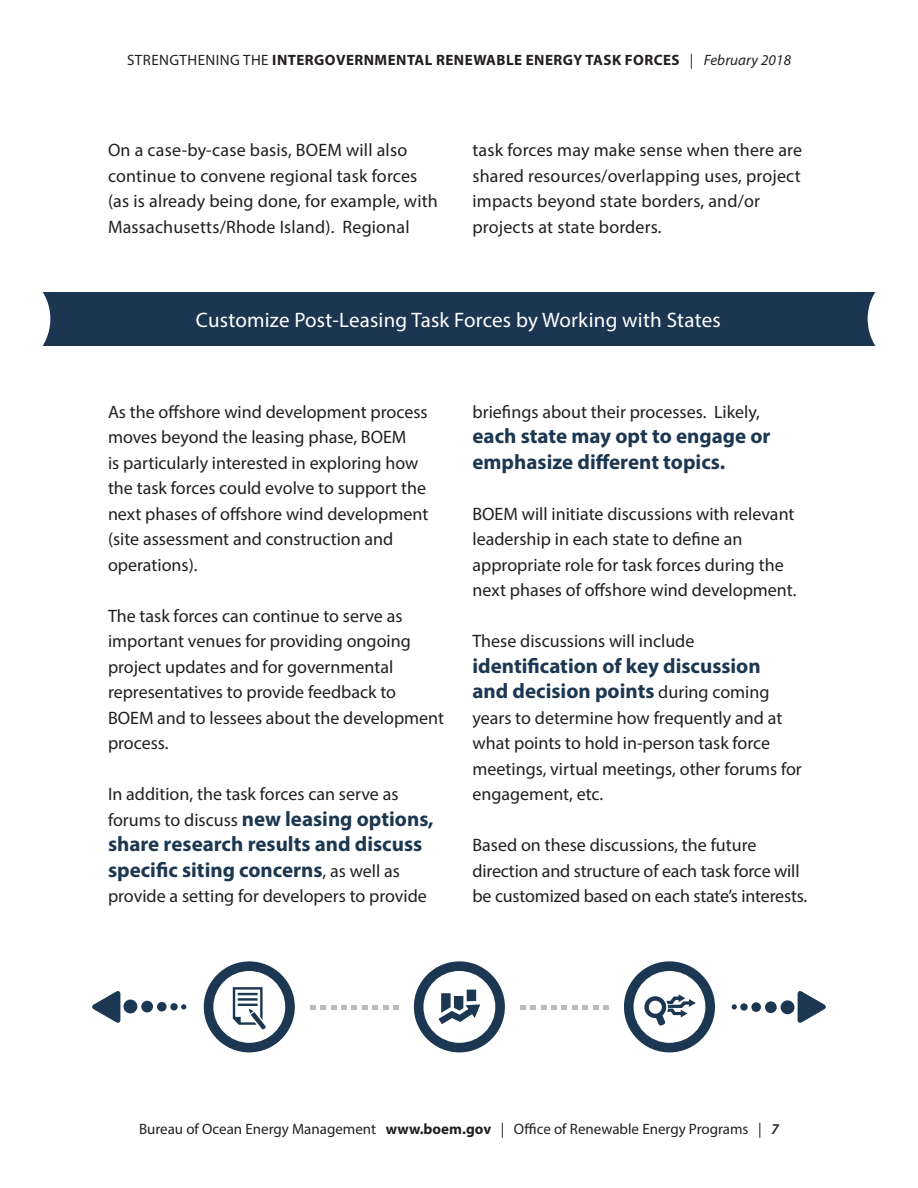
<style>
.page{position:relative;width:918px;height:1188px;background:#fff}
.page>*{position:absolute;margin:0;border:0;box-sizing:border-box;transform-origin:0 0}
.t1{font:700 21px/25.5px "Myriad Pro";color:#1c3751}
.t2{font:21px "Myriad Pro";letter-spacing:.01em;color:#fff}
.t3{font:18px/25.5px "Myriad Pro";color:#231f20}
.t4{font:15px "Myriad Pro";color:#231f20}
.t5{font:700 15px "Myriad Pro";letter-spacing:.03em;color:#231f20}
.s1{font-weight:400}
.s2{font-weight:400;font-style:italic}
.s3{font-weight:400;font-size:18px;color:#231f20}
.s4{font-weight:700}
.s5{font-weight:600;font-style:italic}
</style>
<div class="page">
<div style="left:0;top:292px;width:917px;height:53px;background:#1c3652"></div>
<div style="left:0;top:292px;width:50px;height:54px;background:#fff"></div>
<div style="left:868px;top:292px;width:49px;height:54px;background:#fff"></div>
<svg style="left:798px;top:991px;width:28px;height:32px"></svg>
<svg style="left:732px;top:1004px;width:5px;height:6px"></svg>
<div style="left:740px;top:1003px;width:8px;height:8px;background:#1c3751;border-radius:50%"></div>
<div style="left:751px;top:1002px;width:10px;height:10px;background:#1c3751;border-radius:50%"></div>
<div style="left:765px;top:1001px;width:12px;height:12px;background:#1c3751;border-radius:50%"></div>
<div style="left:781px;top:1000px;width:14px;height:14px;background:#1c3751;border-radius:50%"></div>
<svg style="left:310px;top:1005px;width:89px;height:5px"></svg>
<svg style="left:520px;top:1005px;width:89px;height:5px"></svg>
<svg style="left:92px;top:991px;width:28px;height:32px"></svg>
<svg style="left:181px;top:1004px;width:5px;height:6px"></svg>
<div style="left:170px;top:1003px;width:8px;height:8px;background:#1c3751;border-radius:50%"></div>
<div style="left:157px;top:1002px;width:10px;height:9px;background:#1c3751;border-radius:50%"></div>
<div style="left:141px;top:1001px;width:12px;height:11px;background:#1c3751;border-radius:50%"></div>
<div style="left:123px;top:1000px;width:14px;height:13px;background:#1c3751;border-radius:50%"></div>
<svg style="left:204px;top:961px;width:91px;height:91px"></svg>
<svg style="left:624px;top:961px;width:91px;height:91px"></svg>
<svg style="left:414px;top:961px;width:91px;height:91px"></svg>
<div style="left:467px;top:990px;width:9px;height:11px;background:#1c3751"></div>
<p class="t5" style="left:127px;top:50px;width:665px"><span class="s1">STRENGTHENING THE</span> INTERGOVERNMENTAL RENEWABLE ENERGY TASK FORCES <span class="s1">|</span> <span class="s2">February 2018</span></p>
<p class="t3" style="left:108px;top:137px;width:331px">On a case-by-case basis, BOEM will also continue to convene regional task forces (as is already being done, for example, with Massachusetts/Rhode Island). Regional</p>
<p class="t3" style="left:472px;top:137px;width:331px">task forces may make sense when there are shared resources/overlapping uses, project impacts beyond state borders, and/or projects at state borders.</p>
<p class="t2" style="left:196px;top:307px;width:526px">Customize Post-Leasing Task Forces by Working with States</p>
<p class="t3" style="left:108px;top:399px;width:322px">As the offshore wind development process moves beyond the leasing phase, BOEM<br>is particularly interested in exploring how the task forces could evolve to support the next phases of offshore wind development (site assessment and construction and operations).</p>
<p class="t3" style="left:108px;top:603px;width:338px">The task forces can continue to serve as important venues for providing ongoing project updates and for governmental representatives to provide feedback to BOEM and to lessees about the development process.</p>
<p class="t3" style="left:108px;top:781px;width:292px">In addition, the task forces can serve as</p>
<p class="t1" style="left:108px;top:805px;width:327px"><span class="s3">forums to discuss</span> new leasing options, share research results and discuss specific siting concerns<span class="s3">, as well as</span></p>
<p class="t3" style="left:108px;top:883px;width:320px">provide a setting for developers to provide</p>
<p class="t3" style="left:473px;top:399px;width:289px">briefings about their processes. Likely,</p>
<p class="t1" style="left:472px;top:423px;width:300px">each state may opt to engage or emphasize different topics.</p>
<p class="t3" style="left:472px;top:501px;width:326px">BOEM will initiate discussions with relevant leadership in each state to define an appropriate role for task forces during the next phases of offshore wind development.</p>
<p class="t3" style="left:472px;top:628px;width:223px">These discussions will include</p>
<p class="t1" style="left:472px;top:652px;width:299px">identification of key discussion and decision points <span class="s3">during coming</span></p>
<p class="t3" style="left:473px;top:705px;width:331px">years to determine how frequently and at what points to hold in-person task force meetings, virtual meetings, other forums for engagement, etc.</p>
<p class="t3" style="left:473px;top:832px;width:336px">Based on these discussions, the future direction and structure of each task force will be customized based on each state’s interests.</p>
<p class="t4" style="left:139px;top:1120px;width:641px">Bureau of Ocean Energy Management <span class="s4">www.boem.gov</span> | Office of Renewable Energy Programs | <span class="s5">7</span></p>
</div>
